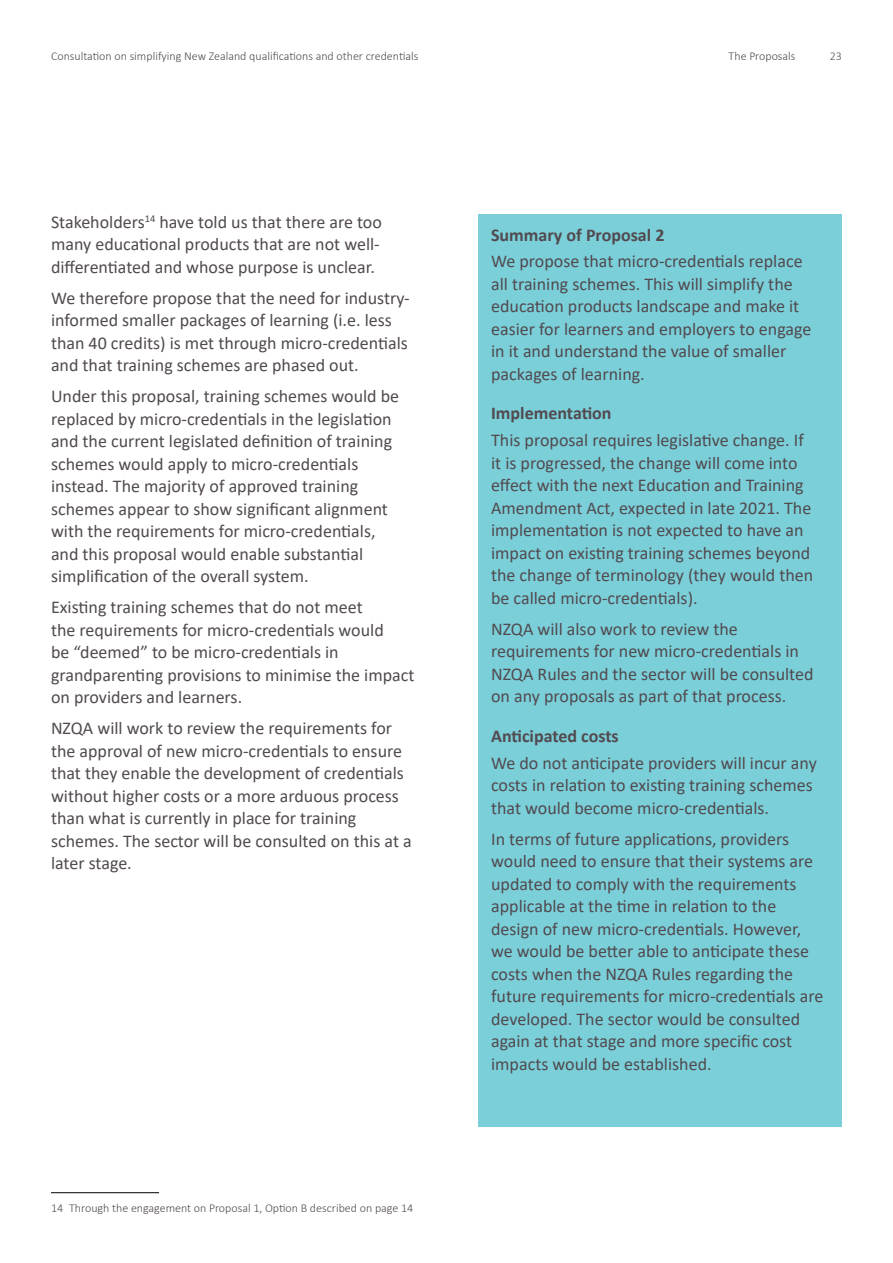
<style>
.page{position:relative;width:893px;height:1263px;background:#fff}
.page>*{position:absolute;margin:0;border:0;box-sizing:border-box;transform-origin:0 0}
.t1{font:18px/22.5px "Calibri";color:#514a4f}
.t2{font:700 18px "Calibri";color:#514a4f}
.t3{font:300 12px "Calibri";color:#514a4f}
</style>
<div class="page">
<hr style="left:51px;top:1192px;width:108px;height:1px;background:#000">
<div style="left:478px;top:214px;width:364px;height:913px;background:#7bcfd9"></div>
<p class="t3" style="left:51px;top:49px;width:369px">Consultation on simplifying New Zealand qualifications and other credentials</p>
<p class="t3" style="left:830px;top:49px;width:14px">23</p>
<p class="t3" style="left:729px;top:49px;width:68px">The Proposals</p>
<p class="t1" style="left:51px;top:210px;width:332px;text-align:justify">Stakeholders<sup>14</sup> have told us that there are too many educational products that are not well&shy;differentiated and whose purpose is unclear.</p>
<p class="t1" style="left:51px;top:286px;width:360px">We therefore propose that the need for industry&shy;informed smaller packages of learning (i.e. less than 40 credits) is met through micro-credentials and that training schemes are phased out.</p>
<p class="t1" style="left:51px;top:385px;width:350px">Under this proposal, training schemes would be replaced by micro-credentials in the legislation and the current legislated definition of training schemes would apply to micro-credentials instead. The majority of approved training schemes appear to show significant alignment with the requirements for micro-credentials, and this proposal would enable substantial simplification of the overall system.</p>
<p class="t1" style="left:51px;top:596px;width:365px">Existing training schemes that do not meet<br>the requirements for micro-credentials would<br>be “deemed” to be micro-credentials in grandparenting provisions to minimise the impact on providers and learners.</p>
<p class="t1" style="left:51px;top:717px;width:362px">NZQA will work to review the requirements for the approval of new micro-credentials to ensure that they enable the development of credentials without higher costs or a more arduous process than what is currently in place for training schemes. The sector will be consulted on this at a later stage.</p>
<p class="t3" style="left:51px;top:1200px;width:364px">14 Through the engagement on Proposal 1, Option B described on page 14</p>
<p class="t2" style="left:491px;top:222px;width:175px">Summary of Proposal 2</p>
<p class="t1" style="left:491px;top:250px;width:322px">We propose that micro-credentials replace all training schemes. This will simplify the education products landscape and make it easier for learners and employers to engage in it and understand the value of smaller packages of learning.</p>
<p class="t2" style="left:491px;top:401px;width:122px">Implementation</p>
<p class="t1" style="left:491px;top:429px;width:324px">This proposal requires legislative change. If it is progressed, the change will come into effect with the next Education and Training Amendment Act, expected in late 2021. The implementation is not expected to have an impact on existing training schemes beyond the change of terminology (they would then be called micro-credentials).</p>
<p class="t1" style="left:491px;top:617px;width:324px">NZQA will also work to review the requirements for new micro-credentials in NZQA Rules and the sector will be consulted on any proposals as part of that process.</p>
<p class="t2" style="left:491px;top:723px;width:129px">Anticipated costs</p>
<p class="t1" style="left:491px;top:751px;width:327px">We do not anticipate providers will incur any costs in relation to existing training schemes that would become micro-credentials.</p>
<p class="t1" style="left:491px;top:827px;width:334px">In terms of future applications, providers would need to ensure that their systems are updated to comply with the requirements applicable at the time in relation to the design of new micro-credentials. However, we would be better able to anticipate these costs when the NZQA Rules regarding the future requirements for micro-credentials are developed. The sector would be consulted again at that stage and more specific cost impacts would be established.</p>
</div>
